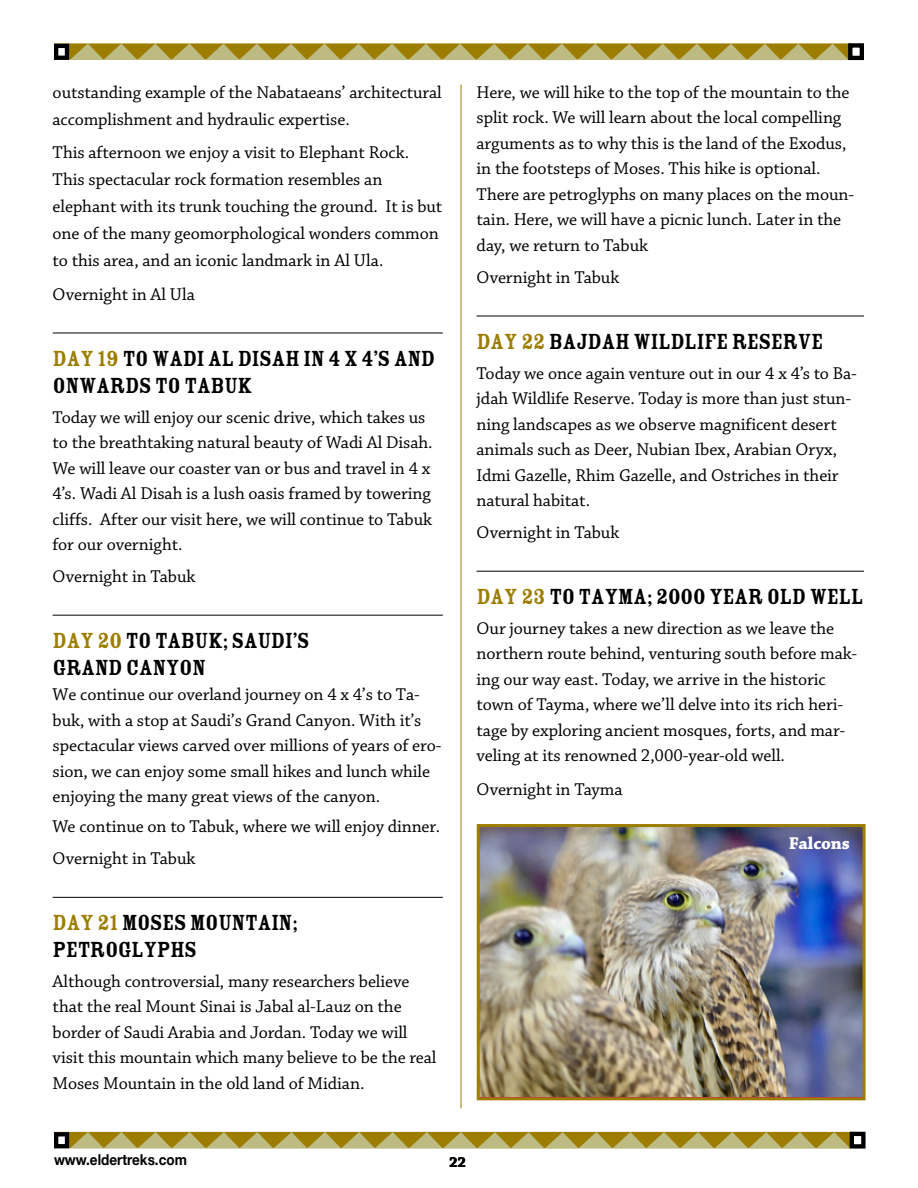
<style>
.page{position:relative;width:918px;height:1188px;background:#fff}
.page>*{position:absolute;margin:0;border:0;box-sizing:border-box;transform-origin:0 0}
.t1{font:24px/27px "Rosewood Std Fill";letter-spacing:-.03em;color:#000}
.t2{font:18px/25.5px "Chaparral Pro";letter-spacing:-.005em;color:#000}
.t3{font:700 18px "Chaparral Pro";letter-spacing:-.005em;color:#fff}
.t4{font:700 15px "Helvetica Neue";color:#000;scale:.9 1}
.t5{font:700 15px "Chaparral Pro";color:#000}
.s1{color:#9d7d00}
</style>
<div class="page">
<svg style="left:70px;top:1132px;width:780px;height:17px;background:#ae9e45"></svg>
<div style="left:54px;top:1132px;width:15px;height:16px;border:4px solid #000"></div>
<div style="left:850px;top:1132px;width:16px;height:17px;border:4px solid #000"></div>
<div style="left:54px;top:43px;width:797px;height:17px;background:#866a00"></div>
<svg style="left:70px;top:44px;width:778px;height:16px;background:#ad9c42"></svg>
<div style="left:56px;top:46px;width:11px;height:12px;background:#fff"></div>
<div style="left:54px;top:44px;width:15px;height:16px;border:4px solid #000"></div>
<div style="left:848px;top:43px;width:16px;height:17px;border:4px solid #000"></div>
<hr style="left:53px;top:333px;width:390px;height:1px;background:#000">
<hr style="left:53px;top:615px;width:390px;height:1px;background:#000">
<hr style="left:53px;top:897px;width:390px;height:1px;background:#000">
<hr style="left:477px;top:316px;width:387px;height:1px;background:#000">
<hr style="left:477px;top:571px;width:387px;height:1px;background:#000">
<hr style="left:461px;top:85px;width:1px;height:1023px;background:#9d7d00">
<img style="left:481px;top:828px;width:381px;height:268px">
<div style="left:477px;top:824px;width:389px;height:276px;border:3px solid #9d7d00"></div>
<p class="t2" style="left:53px;top:79px;width:391px;line-height:27px">outstanding example of the Nabataeans’ architectural accomplishment and hydraulic expertise.</p>
<p class="t2" style="left:53px;top:140px;width:391px;line-height:27px">This afternoon we enjoy a visit to Elephant Rock.<br>This spectacular rock formation resembles an elephant with its trunk touching the ground. It is but one of the many geomorphological wonders common to this area, and an iconic landmark in Al Ula.</p>
<p class="t2" style="left:53px;top:282px;width:144px">Overnight in Al Ula</p>
<h1 class="t1" style="left:53px;top:345px;width:384px"><span class="s1">DAY 19</span> TO WADI AL DISAH IN 4 X 4’S AND<br>ONWARDS TO TABUK</h1>
<p class="t2" style="left:53px;top:405px;width:382px">Today we will enjoy our scenic drive, which takes us to the breathtaking natural beauty of Wadi Al Disah.<br>We will leave our coaster van or bus and travel in 4 x 4’s. Wadi Al Disah is a lush oasis framed by towering cliffs. After our visit here, we will continue to Tabuk for our overnight.</p>
<p class="t2" style="left:53px;top:564px;width:144px">Overnight in Tabuk</p>
<h1 class="t1" style="left:53px;top:627px;width:259px"><span class="s1">DAY 20</span> TO TABUK; SAUDI’S<br>GRAND CANYON</h1>
<p class="t2" style="left:53px;top:683px;width:390px">We continue our overland journey on 4 x 4’s to Ta&shy;buk, with a stop at Saudi’s Grand Canyon. With it’s spectacular views carved over millions of years of ero&shy;sion, we can enjoy some small hikes and lunch while enjoying the many great views of the canyon.</p>
<p class="t2" style="left:53px;top:811px;width:389px;line-height:32px">We continue on to Tabuk, where we will enjoy dinner.<br>Overnight in Tabuk</p>
<h1 class="t1" style="left:53px;top:909px;width:247px"><span class="s1">DAY 21</span> MOSES MOUNTAIN;<br>PETROGLYPHS</h1>
<p class="t2" style="left:53px;top:969px;width:385px">Although controversial, many researchers believe that the real Mount Sinai is Jabal al-Lauz on the border of Saudi Arabia and Jordan. Today we will visit this mountain which many believe to be the real Moses Mountain in the old land of Midian.</p>
<p class="t2" style="left:477px;top:80px;width:379px">Here, we will hike to the top of the mountain to the split rock. We will learn about the local compelling arguments as to why this is the land of the Exodus, in the footsteps of Moses. This hike is optional.<br>There are petroglyphs on many places on the moun&shy;tain. Here, we will have a picnic lunch. Later in the day, we return to Tabuk</p>
<p class="t2" style="left:477px;top:265px;width:144px">Overnight in Tabuk</p>
<h1 class="t1" style="left:477px;top:328px;width:348px"><span class="s1">DAY 22</span> BAJDAH WILDLIFE RESERVE</h1>
<p class="t2" style="left:477px;top:361px;width:382px">Today we once again venture out in our 4 x 4’s to Ba&shy;jdah Wildlife Reserve. Today is more than just stun&shy;ning landscapes as we observe magnificent desert animals such as Deer, Nubian Ibex, Arabian Oryx, Idmi Gazelle, Rhim Gazelle, and Ostriches in their natural habitat.</p>
<p class="t2" style="left:477px;top:520px;width:144px">Overnight in Tabuk</p>
<h1 class="t1" style="left:477px;top:583px;width:389px"><span class="s1">DAY 23</span> TO TAYMA; 2000 YEAR OLD WELL</h1>
<p class="t2" style="left:477px;top:616px;width:382px">Our journey takes a new direction as we leave the northern route behind, venturing south before mak&shy;ing our way east. Today, we arrive in the historic town of Tayma, where we’ll delve into its rich heri&shy;tage by exploring ancient mosques, forts, and mar&shy;veling at its renowned 2,000-year-old well.</p>
<p class="t2" style="left:477px;top:777px;width:148px">Overnight in Tayma</p>
<p class="t3" style="left:789px;top:833px;width:62px">Falcons</p>
<p class="t4" style="left:54px;top:1148px;width:149px">www.eldertreks.com</p>
<p class="t5" style="left:449px;top:1154px;width:18px">22</p>
</div>
